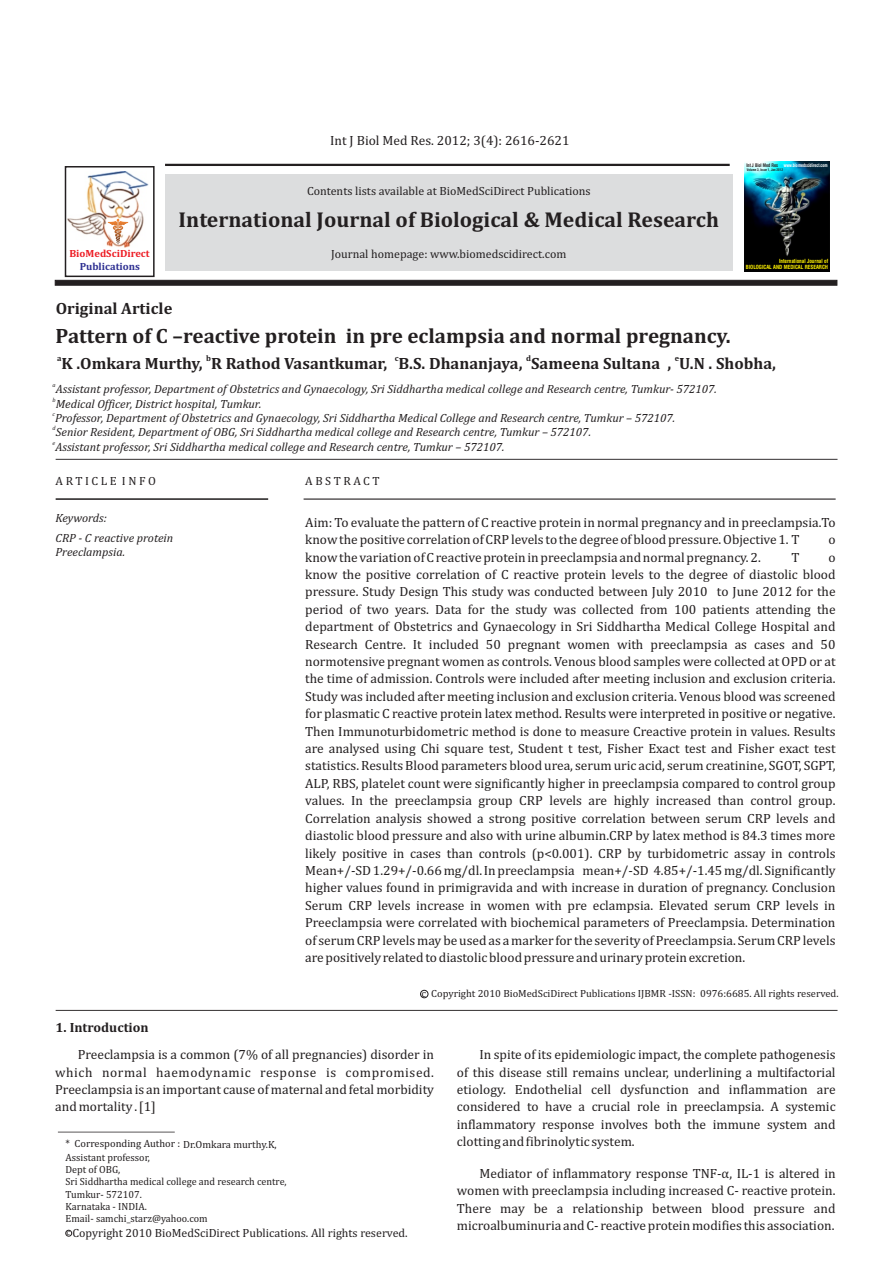
<style>
.page{position:relative;width:893px;height:1263px;background:#fff}
.page>*{position:absolute;margin:0;border:0;box-sizing:border-box;transform-origin:0 0}
.t1{font:700 21.75px "Cambria";color:#231f20}
.t2{font:700 21px "Cambria";color:#231f20}
.t3{font:700 16.5px "Cambria";color:#231f20}
.t4{font:13.5px/17.4px "Cambria";color:#231f20;text-align:justify}
.t5{font:700 13.5px "Cambria";color:#231f20}
.t6{font:italic 12px/19.8px "Cambria";color:#231f20}
.t7{font:12px "Cambria";color:#231f20}
.t8{font:12px "Cambria";letter-spacing:.215em;color:#231f20}
.t9{font:10.5px/12.3px "Cambria";color:#231f20}
.t10{font:700 10.5px "Cambria";color:#ed1c24}
.t11{font:700 10.5px "Cambria";color:#2e3092}
.t12{font:700 8.25px "Cambria";color:#231f20}
.t13{font:8.25px "Cambria";color:#231f20}
.t14{font:italic 6px "Cambria";color:#231f20}
.t15{font:700 condensed 5.55px/6.6px "Swiss 721 BT";color:#fff200;text-align:right;scale:.96 1}
.t16{font:700 condensed 4.8px "Swiss 721 BT";color:#fff;scale:.88 1}
.t17{font:700 condensed 3.45px "Swiss 721 BT";color:#231f20;scale:.92 1}
.s1{color:#231f20}
</style>
<div class="page">
<hr style="left:165px;top:164px;width:565px;height:2px;background:#231f20">
<svg style="left:55px;top:280px;width:782px;height:6px;background:#2c2829"></svg>
<div style="left:165px;top:174px;width:567px;height:96px;background:#dcddde"></div>
<hr style="left:56px;top:459px;width:781px;height:1px;background:#231f20">
<hr style="left:56px;top:499px;width:212px;height:1px;background:#231f20">
<hr style="left:304px;top:499px;width:532px;height:1px;background:#231f20">
<div style="left:65px;top:166px;width:90px;height:111px;border:2px solid #231f20"></div>
<img style="left:68px;top:171px;width:80px;height:77px">
<svg style="left:108px;top:219px;width:20px;height:25px"></svg>
<img style="left:744px;top:161px;width:85px;height:111px">
<hr style="left:56px;top:1010px;width:781px;height:1px;background:#231f20">
<div style="left:420px;top:990px;width:8px;height:8px;border:1px solid #231f20;border-radius:50%"></div>
<hr style="left:58px;top:1131px;width:117px;height:1px;background:#231f20">
<div style="left:65px;top:1230px;width:7px;height:6px;border:1px solid #231f20;border-radius:50%"></div>
<p class="t4" style="left:330px;top:132px;width:241px">Int J Biol Med Res. 2012; 3(4): 2616-2621</p>
<p class="t7" style="left:307px;top:185px;width:285px">Contents lists available at BioMedSciDirect Publications</p>
<h1 class="t1" style="left:179px;top:210px;width:542px">International Journal of Biological &amp; Medical Research</h1>
<p class="t16" style="left:746px;top:163px;width:94px"><span class="s1">Int J Biol Med Res</span> www.biomedscidirect.com</p>
<p class="t17" style="left:747px;top:169px;width:41px">Volume 3, Issue 1, Jan 2012</p>
<p class="t7" style="left:331px;top:249px;width:237px">Journal homepage: www.biomedscidirect.com</p>
<p class="t10" style="left:69px;top:249px;width:82px">BioMedSciDirect</p>
<p class="t11" style="left:80px;top:262px;width:62px">Publications</p>
<p class="t15" style="left:746px;top:258px;width:87px">International Journal of<br>BIOLOGICAL AND MEDICAL RESEARCH</p>
<p class="t3" style="left:56px;top:301px;width:118px">Original Article</p>
<h2 class="t2" style="left:56px;top:326px;width:676px">Pattern of C –reactive protein in pre eclampsia and normal pregnancy.</h2>
<p class="t12" style="left:57px;top:355px;width:6px">a</p>
<p class="t12" style="left:206px;top:355px;width:6px">b</p>
<p class="t12" style="left:395px;top:355px;width:5px">c</p>
<p class="t12" style="left:526px;top:355px;width:6px">d</p>
<p class="t12" style="left:675px;top:355px;width:6px">e</p>
<p class="t3" style="left:62px;top:356px;width:716px">K .Omkara Murthy, R Rathod Vasantkumar, B.S. Dhananjaya, Sameena Sultana , U.N . Shobha,</p>
<p class="t14" style="left:53px;top:382px;width:5px">a</p>
<p class="t6" style="left:56px;top:380px;width:663px">Assistant professor, Department of Obstetrics and Gynaecology, Sri Siddhartha medical college and Research centre, Tumkur- 572107.</p>
<p class="t14" style="left:53px;top:397px;width:5px">b</p>
<p class="t6" style="left:56px;top:394px;width:207px">Medical Officer, District hospital, Tumkur.</p>
<p class="t14" style="left:53px;top:411px;width:4px">c</p>
<p class="t6" style="left:55px;top:409px;width:622px">Professor, Department of Obstetrics and Gynaecology, Sri Siddhartha Medical College and Research centre, Tumkur – 572107.</p>
<p class="t14" style="left:53px;top:426px;width:5px">d</p>
<p class="t6" style="left:56px;top:423px;width:537px">Senior Resident, Department of OBG, Sri Siddhartha medical college and Research centre, Tumkur – 572107.</p>
<p class="t14" style="left:53px;top:440px;width:4px">e</p>
<p class="t6" style="left:55px;top:437px;width:451px">Assistant professor, Sri Siddhartha medical college and Research centre, Tumkur – 572107.</p>
<p class="t8" style="left:56px;top:476px;width:102px">ARTICLE INFO</p>
<p class="t8" style="left:305px;top:476px;width:76px">ABSTRACT</p>
<p class="t6" style="left:56px;top:509px;width:119px">Keywords:<br>CRP - C reactive protein</p>
<p class="t6" style="left:56px;top:543px;width:71px">Preeclampsia.</p>
<p class="t4" style="left:305px;top:514px;width:532px">Aim: To evaluate the pattern of C reactive protein in normal pregnancy and in preeclampsia.To know the positive correlation of CRP levels to the degree of blood pressure. Objective 1. T</p>
<p class="t4" style="left:828px;top:532px;width:9px">o</p>
<p class="t4" style="left:305px;top:549px;width:457px">know the variation of C reactive protein in preeclampsia and normal pregnancy. 2.</p>
<p class="t4" style="left:791px;top:549px;width:10px">T</p>
<p class="t4" style="left:305px;top:549px;width:532px;text-indent:523px">o know the positive correlation of C reactive protein levels to the degree of diastolic blood pressure. Study Design This study was conducted between July 2010 to June 2012 for the period of two years. Data for the study was collected from 100 patients attending the department of Obstetrics and Gynaecology in Sri Siddhartha Medical College Hospital and Research Centre. It included 50 pregnant women with preeclampsia as cases and 50 normotensive pregnant women as controls. Venous blood samples were collected at OPD or at the time of admission. Controls were included after meeting inclusion and exclusion criteria.<br>Study was included after meeting inclusion and exclusion criteria. Venous blood was screened for plasmatic C reactive protein latex method. Results were interpreted in positive or negative.<br>Then Immunoturbidometric method is done to measure Creactive protein in values. Results are analysed using Chi square test, Student t test, Fisher Exact test and Fisher exact test statistics. Results Blood parameters blood urea, serum uric acid, serum creatinine, SGOT, SGPT, ALP, RBS, platelet count were significantly higher in preeclampsia compared to control group values. In the preeclampsia group CRP levels are highly increased than control group.<br>Correlation analysis showed a strong positive correlation between serum CRP levels and diastolic blood pressure and also with urine albumin.CRP by latex method is 84.3 times more likely positive in cases than controls (p&lt;0.001). CRP by turbidometric assay in controls Mean+/-SD 1.29+/-0.66 mg/dl. In preeclampsia mean+/-SD 4.85+/-1.45 mg/dl. Significantly higher values found in primigravida and with increase in duration of pregnancy. Conclusion Serum CRP levels increase in women with pre eclampsia. Elevated serum CRP levels in Preeclampsia were correlated with biochemical parameters of Preeclampsia. Determination of serum CRP levels may be used as a marker for the severity of Preeclampsia. Serum CRP levels are positively related to diastolic blood pressure and urinary protein excretion.</p>
<p class="t5" style="left:56px;top:1021px;width:95px">1. Introduction</p>
<p class="t9" style="left:421px;top:988px;width:418px">c Copyright 2010 BioMedSciDirect Publications IJBMR -ISSN: 0976:6685. All rights reserved.</p>
<p class="t4" style="left:55px;top:1047px;width:380px;text-indent:23px">Preeclampsia is a common (7% of all pregnancies) disorder in which normal haemodynamic response is compromised.<br>Preeclampsia is an important cause of maternal and fetal morbidity and mortality . [1]</p>
<p class="t4" style="left:457px;top:1047px;width:380px;text-indent:23px">In spite of its epidemiologic impact, the complete pathogenesis of this disease still remains unclear, underlining a multifactorial etiology. Endothelial cell dysfunction and inflammation are considered to have a crucial role in preeclampsia. A systemic inflammatory response involves both the immune system and clotting and fibrinolytic system.</p>
<p class="t4" style="left:457px;top:1165px;width:380px;text-indent:23px">Mediator of inflammatory response TNF-α, IL-1 is altered in women with preeclampsia including increased C- reactive protein.<br>There may be a relationship between blood pressure and microalbuminuria and C- reactive protein modifies this association.</p>
<p class="t9" style="left:66px;top:1137px;width:213px;line-height:13.5px">* Corresponding Author : Dr.Omkara murthy.K,<br>Assistant professor,</p>
<p class="t9" style="left:66px;top:1164px;width:223px">Dept of OBG,<br>Sri Siddhartha medical college and research centre,<br>Tumkur- 572107.<br>Karnataka - INDIA.<br>Email- samchi_starz@yahoo.com</p>
<p class="t7" style="left:72px;top:1228px;width:337px">Copyright 2010 BioMedSciDirect Publications. All rights reserved.</p>
<p class="t13" style="left:67px;top:1229px;width:5px">c</p>
</div>
